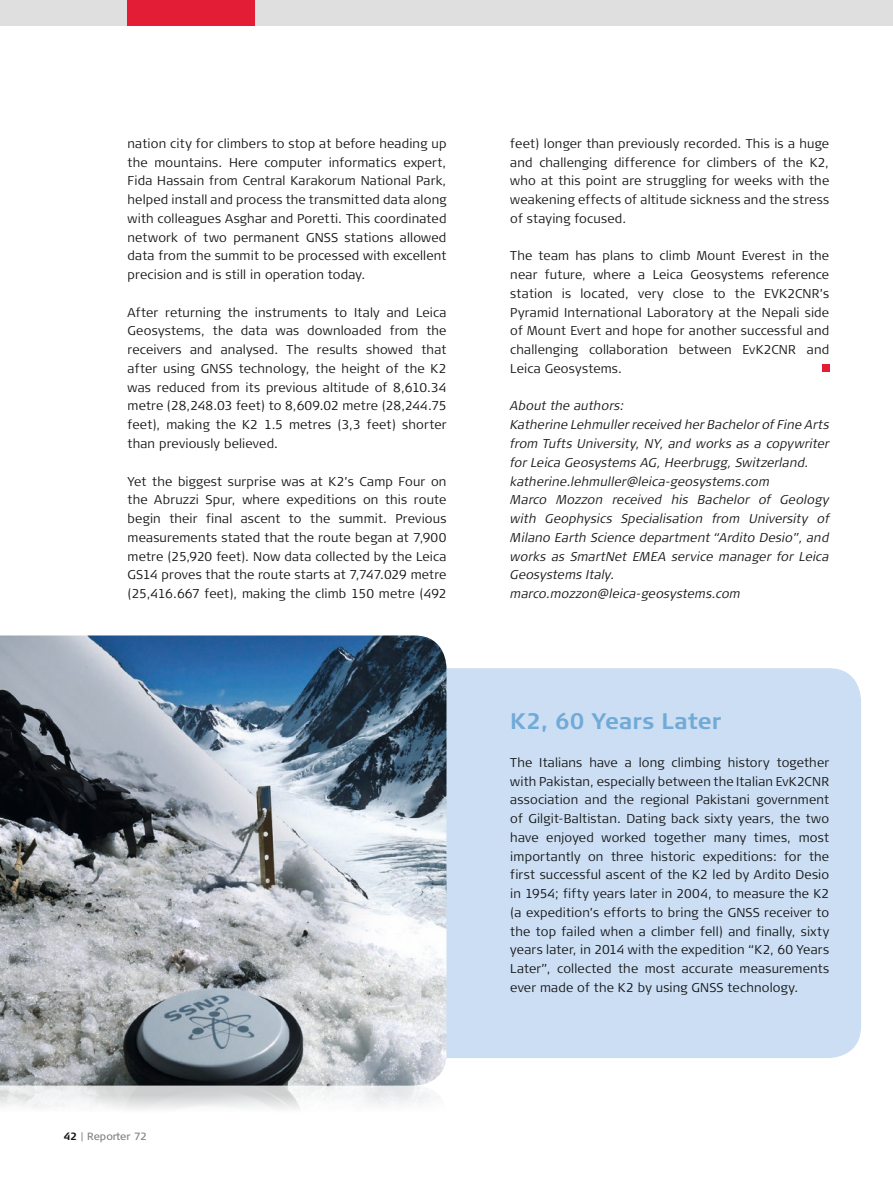
<style>
.page{position:relative;width:893px;height:1191px;background:#fff}
.page>*{position:absolute;margin:0;border:0;box-sizing:border-box;transform-origin:0 0}
.t1{font:700 22.5px "Signa Column";letter-spacing:.005em;color:#71aad7}
.t2{font:300 12.75px/18.8px "Signa Column";letter-spacing:.015em;color:#151616;text-align:justify}
.t3{font:italic 300 12.75px/18.8px "Signa Column";letter-spacing:.01em;color:#151616}
.t4{font:10.5px "Signa Column";letter-spacing:-.005em;color:#818080}
.s1{font-weight:700;color:#151616}
</style>
<div class="page">
<div style="left:446px;top:668px;width:415px;height:390px;background:#ccdef3"></div>
<img style="left:0;top:635px;width:446px;height:450px">
<svg style="left:0;top:1085px;width:430px;height:24px"></svg>
<div style="left:0;top:0;width:893px;height:26px;background:#dfdfdf"></div>
<div style="left:822px;top:364px;width:7px;height:8px;background:#e21d35"></div>
<div style="left:128px;top:0;width:127px;height:26px;background:#e21d35"></div>
<p class="t2" style="left:128px;top:134px;width:320px">nation city for climbers to stop at before heading up the mountains. Here computer informatics expert, Fida Hassain from Central Karakorum National Park, helped install and process the transmitted data along with colleagues Asghar and Poretti. This coordinated network of two permanent GNSS stations allowed data from the summit to be processed with excellent precision and is still in operation today.</p>
<p class="t2" style="left:128px;top:303px;width:320px">After returning the instruments to Italy and Leica Geosystems, the data was downloaded from the receivers and analysed. The results showed that after using GNSS technology, the height of the K2 was reduced from its previous altitude of 8,610.34 metre (28,248.03 feet) to 8,609.02 metre (28,244.75 feet), making the K2 1.5 metres (3,3 feet) shorter than previously believed.</p>
<p class="t2" style="left:128px;top:472px;width:320px">Yet the biggest surprise was at K2’s Camp Four on the Abruzzi Spur, where expeditions on this route begin their final ascent to the summit. Previous measurements stated that the route began at 7,900 metre (25,920 feet). Now data collected by the Leica GS14 proves that the route starts at 7,747.029 metre (25,416.667 feet), making the climb 150 metre (492</p>
<p class="t4" style="left:64px;top:1129px;width:85px"><span class="s1">42</span> | Reporter 72</p>
<p class="t2" style="left:510px;top:134px;width:320px">feet) longer than previously recorded. This is a huge and challenging difference for climbers of the K2, who at this point are struggling for weeks with the weakening effects of altitude sickness and the stress of staying focused.</p>
<p class="t2" style="left:510px;top:247px;width:320px">The team has plans to climb Mount Everest in the near future, where a Leica Geosystems reference station is located, very close to the EVK2CNR’s Pyramid International Laboratory at the Nepali side of Mount Evert and hope for another successful and challenging collaboration between EvK2CNR and Leica Geosystems.</p>
<p class="t3" style="left:510px;top:397px;width:320px">About the authors:<br>Katherine Lehmuller received her Bachelor of Fine Arts from Tufts University, NY, and works as a copywriter for Leica Geosystems AG, Heerbrugg, Switzerland. katherine.lehmuller@leica-geosystems.com<br>Marco Mozzon received his Bachelor of Geology with Geophysics Specialisation from University of Milano Earth Science department “Ardito Desio”, and works as SmartNet EMEA service manager for Leica Geosystems Italy. marco.mozzon@leica-geosystems.com</p>
<h1 class="t1" style="left:510px;top:708px;width:213px">K2, 60 Years Later</h1>
<p class="t2" style="left:510px;top:753px;width:320px">The Italians have a long climbing history together with Pakistan, especially between the Italian EvK2CNR association and the regional Pakistani government of Gilgit-Baltistan. Dating back sixty years, the two have enjoyed worked together many times, most importantly on three historic expeditions: for the first successful ascent of the K2 led by Ardito Desio in 1954; fifty years later in 2004, to measure the K2 (a expedition’s efforts to bring the GNSS receiver to the top failed when a climber fell) and finally, sixty years later, in 2014 with the expedition “K2, 60 Years Later”, collected the most accurate measurements ever made of the K2 by using GNSS technology.</p>
</div>
